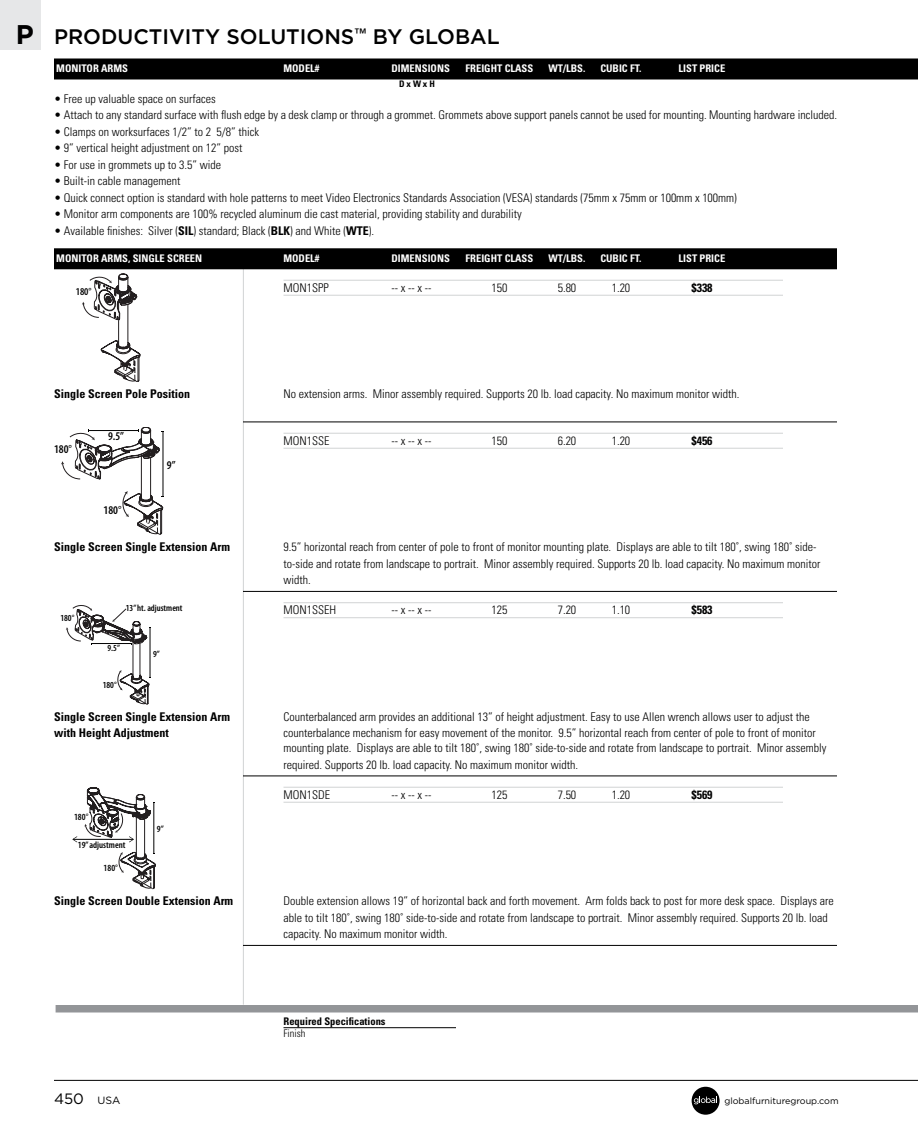
<style>
.page{position:relative;width:918px;height:1134px;background:#fff}
.page>*{position:absolute;margin:0;border:0;box-sizing:border-box;transform-origin:0 0}
.t1{font:700 27px "Gotham";color:#000}
.t2{font:500 21px "Gotham";color:#000}
.t3{font:15px "Gotham";color:#000}
.t4{font:300 condensed 12px/16.5px "Univers LT Std";color:#000}
.t5{font:700 condensed 12px "Univers LT Std";color:#000}
.t6{font:600 condensed 11.85px "Myriad Pro";color:#000}
.t7{font:700 condensed 10.5px "Univers LT Std";color:#fff}
.t8{font:700 condensed 10.5px "Univers LT Std";color:#000}
.t9{font:300 condensed 10.5px "Univers LT Std";color:#000}
.t10{font:600 condensed 10.5px "Myriad Pro";color:#000}
.t11{font:600 condensed 9.45px "Myriad Pro";color:#000}
.t12{font:600 condensed 9.3px "Myriad Pro";color:#000}
.t13{font:9px "Gotham";color:#000}
.t14{font:700 condensed 9px "Univers LT Std";color:#000}
.s1{font-weight:700}
.s2{font-size:10.5px}
</style>
<div class="page">
<div style="left:56px;top:1005px;width:862px;height:7px;background:#939598"></div>
<hr style="left:54px;top:1080px;width:864px;height:1px;background:#000">
<div style="left:0;top:0;width:41px;height:49px;background:#e6e7e8"></div>
<div style="left:692px;top:1087px;width:28px;height:28px;background:#000;border-radius:50%"></div>
<svg style="left:694px;top:1097px;width:23px;height:7px"></svg>
<hr style="left:284px;top:1027px;width:172px;height:1px;background:#000">
<hr style="left:243px;top:256px;width:1px;height:749px;background:#d1d3d4">
<div style="left:54px;top:58px;width:864px;height:21px;background:#000"></div>
<div style="left:54px;top:248px;width:783px;height:21px;background:#000"></div>
<hr style="left:284px;top:280px;width:499px;height:1px;background:#d1d3d4">
<hr style="left:284px;top:295px;width:499px;height:1px;background:#d1d3d4">
<hr style="left:243px;top:422px;width:594px;height:1px;background:#000">
<hr style="left:284px;top:433px;width:499px;height:1px;background:#d1d3d4">
<hr style="left:284px;top:448px;width:499px;height:1px;background:#d1d3d4">
<hr style="left:243px;top:591px;width:594px;height:1px;background:#000">
<hr style="left:284px;top:602px;width:499px;height:1px;background:#d1d3d4">
<hr style="left:284px;top:617px;width:499px;height:1px;background:#d1d3d4">
<hr style="left:243px;top:776px;width:594px;height:1px;background:#000">
<hr style="left:284px;top:787px;width:499px;height:1px;background:#d1d3d4">
<hr style="left:284px;top:802px;width:499px;height:1px;background:#d1d3d4">
<hr style="left:243px;top:945px;width:594px;height:1px;background:#000">
<svg style="left:82px;top:274px;width:58px;height:108px"></svg>
<svg style="left:61px;top:427px;width:103px;height:107px"></svg>
<svg style="left:66px;top:605px;width:85px;height:99px"></svg>
<hr style="left:73px;top:839px;width:60px;height:1px;background:#000">
<svg style="left:72px;top:836px;width:5px;height:6px"></svg>
<svg style="left:84px;top:788px;width:72px;height:101px"></svg>
<h1 class="t1" style="left:16px;top:16px;width:20px">P</h1>
<h2 class="t2" style="left:54px;top:23px;width:447px">PRODUCTIVITY SOLUTIONS<sup>™</sup> BY GLOBAL</h2>
<p class="t7" style="left:56px;top:62px;width:73px">MONITOR ARMS</p>
<p class="t7" style="left:283px;top:62px;width:38px">MODEL#</p>
<p class="t7" style="left:392px;top:62px;width:60px">DIMENSIONS</p>
<p class="t7" style="left:466px;top:62px;width:69px">FREIGHT CLASS</p>
<p class="t7" style="left:549px;top:62px;width:38px">WT/LBS.</p>
<p class="t7" style="left:600px;top:62px;width:43px">CUBIC FT.</p>
<p class="t7" style="left:679px;top:62px;width:48px">LIST PRICE</p>
<p class="t14" style="left:399px;top:78px;width:37px">D x W x H</p>
<p class="t4" style="left:54px;top:90px;width:163px">• Free up valuable space on surfaces</p>
<p class="t4" style="left:54px;top:107px;width:785px">• Attach to any standard surface with flush edge by a desk clamp or through a grommet. Grommets above support panels cannot be used for mounting. Mounting hardware included.</p>
<p class="t4" style="left:54px;top:123px;width:207px">• Clamps on worksurfaces 1/2” to 2 5/8” thick</p>
<p class="t4" style="left:54px;top:140px;width:190px">• 9” vertical height adjustment on 12” post</p>
<p class="t4" style="left:54px;top:156px;width:169px">• For use in grommets up to 3.5” wide</p>
<p class="t4" style="left:54px;top:173px;width:128px">• Built-in cable management</p>
<p class="t4" style="left:54px;top:189px;width:684px">• Quick connect option is standard with hole patterns to meet Video Electronics Standards Association (VESA) standards (75mm x 75mm or 100mm x 100mm)</p>
<p class="t4" style="left:54px;top:206px;width:469px">• Monitor arm components are 100% recycled aluminum die cast material, providing stability and durability</p>
<p class="t4" style="left:54px;top:222px;width:322px">• Available finishes: Silver (<span class="s1">SIL</span>) standard; Black (<span class="s1">BLK</span>) and White (<span class="s1">WTE</span>).</p>
<p class="t7" style="left:56px;top:252px;width:147px">MONITOR ARMS, SINGLE SCREEN</p>
<p class="t7" style="left:283px;top:252px;width:38px">MODEL#</p>
<p class="t7" style="left:392px;top:252px;width:60px">DIMENSIONS</p>
<p class="t7" style="left:466px;top:252px;width:69px">FREIGHT CLASS</p>
<p class="t7" style="left:549px;top:252px;width:38px">WT/LBS.</p>
<p class="t7" style="left:600px;top:252px;width:43px">CUBIC FT.</p>
<p class="t7" style="left:679px;top:252px;width:48px">LIST PRICE</p>
<p class="t4" style="left:284px;top:279px;width:47px">MON1SPP</p>
<p class="t4" style="left:392px;top:279px;width:42px">-- x -- x --</p>
<p class="t4" style="left:492px;top:279px;width:17px">150</p>
<p class="t4" style="left:558px;top:279px;width:20px">5.80</p>
<p class="t4" style="left:612px;top:279px;width:20px">1.20</p>
<p class="t5" style="left:691px;top:280px;width:23px">$338</p>
<p class="t10" style="left:76px;top:286px;width:17px">180°</p>
<p class="t5" style="left:54px;top:387px;width:138px">Single Screen Pole Position</p>
<p class="t4" style="left:284px;top:386px;width:457px">No extension arms. Minor assembly required. Supports 20 lb. load capacity. No maximum monitor width.</p>
<p class="t4" style="left:284px;top:432px;width:47px">MON1SSE</p>
<p class="t4" style="left:392px;top:432px;width:42px">-- x -- x --</p>
<p class="t4" style="left:492px;top:432px;width:17px">150</p>
<p class="t4" style="left:558px;top:432px;width:20px">6.20</p>
<p class="t4" style="left:612px;top:432px;width:20px">1.20</p>
<p class="t5" style="left:691px;top:433px;width:23px">$456</p>
<p class="t6" style="left:54px;top:443px;width:19px">180°</p>
<p class="t6" style="left:108px;top:430px;width:18px">9.5”</p>
<p class="t6" style="left:104px;top:504px;width:19px">180°</p>
<p class="t6" style="left:167px;top:459px;width:10px">9”</p>
<p class="t5" style="left:54px;top:540px;width:178px">Single Screen Single Extension Arm</p>
<p class="t4" style="left:284px;top:539px;width:539px">9.5” horizontal reach from center of pole to front of monitor mounting plate. Displays are able to tilt 180˚, swing 180˚ side&shy;to-side and rotate from landscape to portrait. Minor assembly required. Supports 20 lb. load capacity. No maximum monitor width.</p>
<p class="t4" style="left:284px;top:602px;width:54px">MON1SSEH</p>
<p class="t4" style="left:392px;top:602px;width:42px">-- x -- x --</p>
<p class="t4" style="left:492px;top:602px;width:17px">125</p>
<p class="t4" style="left:558px;top:602px;width:20px">7.20</p>
<p class="t4" style="left:612px;top:602px;width:20px">1.10</p>
<p class="t5" style="left:691px;top:603px;width:23px">$583</p>
<p class="t12" style="left:126px;top:603px;width:58px">13” ht. adjustment</p>
<p class="t12" style="left:60px;top:613px;width:15px">180°</p>
<p class="t12" style="left:108px;top:643px;width:14px">9.5”</p>
<p class="t12" style="left:103px;top:680px;width:15px">180°</p>
<p class="t12" style="left:153px;top:648px;width:8px">9”</p>
<p class="t5" style="left:54px;top:709px;width:178px">Single Screen Single Extension Arm</p>
<p class="t4" style="left:284px;top:708px;width:528px">Counterbalanced arm provides an additional 13” of height adjustment. Easy to use Allen wrench allows user to adjust the</p>
<p class="t5" style="left:54px;top:726px;width:116px">with Height Adjustment</p>
<p class="t4" style="left:283px;top:726px;width:545px;line-height:15px">counterbalance mechanism for easy movement of the monitor. 9.5” horizontal reach from center of pole to front of monitor mounting plate. Displays are able to tilt 180˚, swing 180˚ side-to-side and rotate from landscape to portrait. Minor assembly</p>
<p class="t4" style="left:283px;top:756px;width:296px">required. Supports 20 lb. load capacity. No maximum monitor width.</p>
<p class="t4" style="left:284px;top:786px;width:48px">MON1SDE</p>
<p class="t4" style="left:392px;top:786px;width:42px">-- x -- x --</p>
<p class="t4" style="left:492px;top:786px;width:17px">125</p>
<p class="t4" style="left:558px;top:786px;width:20px">7.50</p>
<p class="t4" style="left:612px;top:786px;width:20px">1.20</p>
<p class="t5" style="left:691px;top:787px;width:23px">$569</p>
<p class="t11" style="left:74px;top:811px;width:16px">180°</p>
<p class="t11" style="left:78px;top:840px;width:49px">19” adjustment</p>
<p class="t11" style="left:104px;top:862px;width:16px">180°</p>
<p class="t11" style="left:157px;top:824px;width:8px">9”</p>
<p class="t5" style="left:54px;top:894px;width:181px">Single Screen Double Extension Arm</p>
<p class="t4" style="left:284px;top:893px;width:552px">Double extension allows 19” of horizontal back and forth movement. Arm folds back to post for more desk space. Displays are able to tilt 180˚, swing 180˚ side-to-side and rotate from landscape to portrait. Minor assembly required. Supports 20 lb. load capacity. No maximum monitor width.</p>
<p class="t8" style="left:284px;top:1015px;width:104px">Required Specifications</p>
<p class="t9" style="left:284px;top:1027px;width:24px">Finish</p>
<p class="t3" style="left:54px;top:1089px;width:68px">450 <span class="s2">USA</span></p>
<p class="t13" style="left:724px;top:1095px;width:116px">globalfurnituregroup.com</p>
</div>
